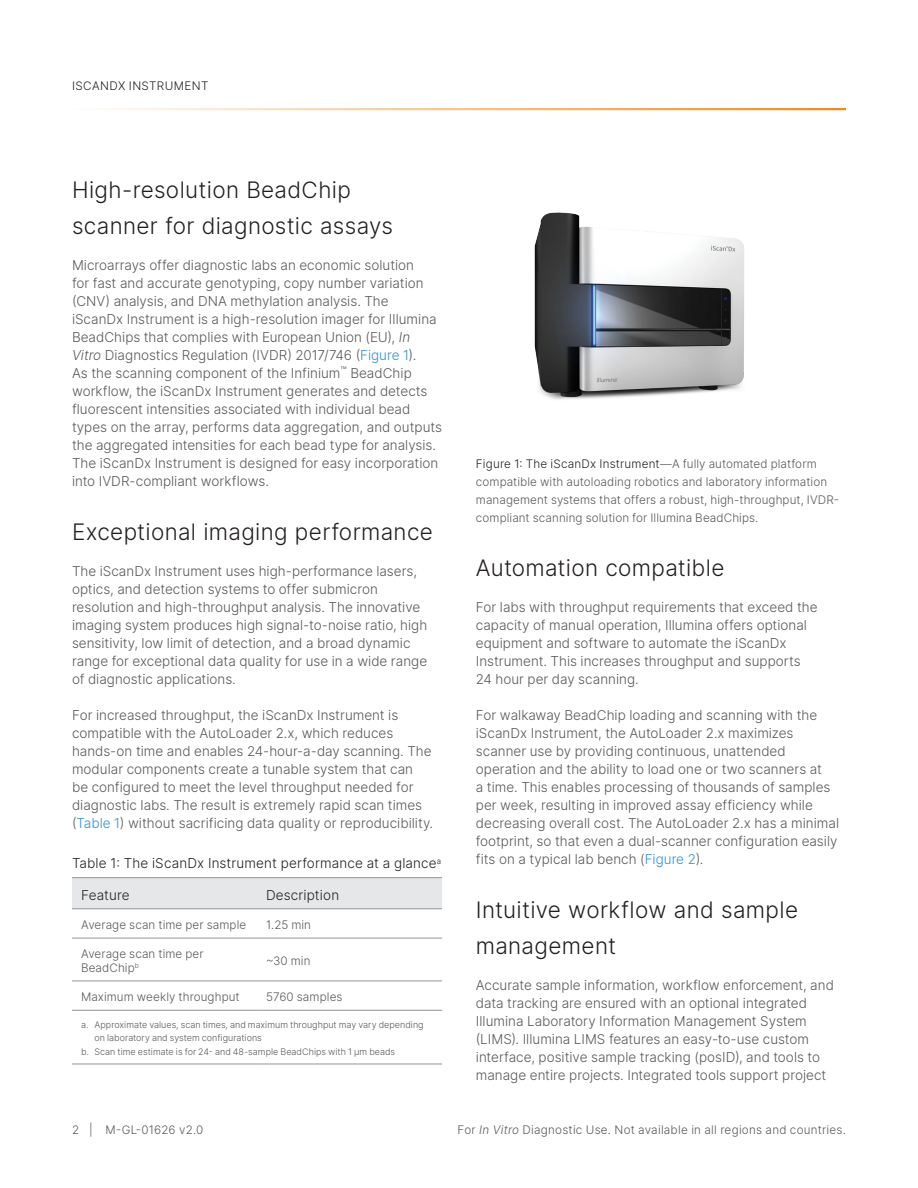
<style>
.page{position:relative;width:918px;height:1188px;background:#fff}
.page>*{position:absolute;margin:0;border:0;box-sizing:border-box;transform-origin:0 0}
.A-Head{font:300 22.5px/36px "Inter";letter-spacing:.015em;color:#231f20}
.Body_Copy{font:300 13.5px/18px "Inter";color:#57585a}
.Header_Row_A_Left_Align{font:300 13.5px "Inter";letter-spacing:.01em;color:#231f20}
.zz_For_Research_Only{font:300 11.7px/18px "Inter";letter-spacing:.01em;color:#57585a}
.Body_Row_Left_Align{font:300 11.7px/13.5px "Inter";letter-spacing:.01em;color:#57585a}
.t1{font:300 11.7px "Inter";letter-spacing:.04em;color:#231f20}
.t2{font:300 9px/13.5px "Inter";color:#57585a}
.s1{font-style:italic}
.s2{color:#3191cf}
.s3{color:#231f20}
</style>
<div class="page">
<hr style="left:72px;top:108px;width:774px;height:2px;background:#ed8b22">
<img style="left:534px;top:212px;width:210px;height:188px">
<div style="left:72px;top:878px;width:370px;height:30px;background:#e6e7e9"></div>
<hr style="left:72px;top:877px;width:185px;height:1px;background:#939598">
<hr style="left:257px;top:877px;width:185px;height:1px;background:#939598">
<hr style="left:72px;top:908px;width:185px;height:1px;background:#939598">
<hr style="left:257px;top:908px;width:185px;height:1px;background:#939598">
<hr style="left:72px;top:938px;width:185px;height:1px;background:#939598">
<hr style="left:257px;top:938px;width:185px;height:1px;background:#939598">
<hr style="left:72px;top:981px;width:185px;height:1px;background:#939598">
<hr style="left:257px;top:981px;width:185px;height:1px;background:#939598">
<hr style="left:72px;top:1010px;width:185px;height:1px;background:#939598">
<hr style="left:257px;top:1010px;width:185px;height:1px;background:#939598">
<hr style="left:72px;top:1064px;width:185px;height:1px;background:#939598">
<hr style="left:257px;top:1064px;width:185px;height:1px;background:#939598">
<p class="t1" style="left:72px;top:77px;width:21px">iScan</p>
<p class="t1" style="left:109px;top:77px;width:32px">Dx Instr</p>
<p class="t1" style="left:165px;top:77px;width:29px">ument</p>
<p class="A-Head" style="left:72px;top:172px;width:322px">High-resolution BeadChip scanner for diagnostic assays</p>
<p class="Body_Copy" style="left:72px;top:256px;width:372px">M icroarrays offer diagnostic labs an economic solution<br>for fast and accurate genotyping, copy number variation (CNV) analysis, and DNA methylation analysis. The iScanDx Instrument is a high-resolution imager for Illumina BeadChips that complies with European Union (EU), <span class="s1">In Vitro</span> Diagnostics Regulation (IVDR) 2017/746 (<span class="s2">Figure 1</span>).<br>As the scanning component of the Infinium<sup>™</sup> BeadChip workflow, the iScanDx Instrument generates and detects fluorescent intensities associated with individual bead types on the array, performs data aggregation, and outputs the aggregated intensities for each bead type for analysis.<br>The iScanDx Instrument is designed for easy incorporation into IVDR-compliant workflows.</p>
<p class="A-Head" style="left:72px;top:514px;width:362px">Exceptional imaging performance</p>
<p class="Body_Copy" style="left:72px;top:562px;width:357px">The iScanDx Instrument uses high-performance lasers, optics, and detection systems to offer submicron resolution and high-throughput analysis. The innovative imaging system produces high signal-to-noise ratio, high sensitivity, low limit of detection, and a broad dynamic range for exceptional data quality for use in a wide range of diagnostic applications.</p>
<p class="Body_Copy" style="left:72px;top:706px;width:363px">For increased throughput, the iScanDx Instrument is compatible with the AutoLoader 2.x, which reduces hands-on time and enables 24-hour-a-day scanning. The modular components create a tunable system that can<br>be configured to meet the level throughput needed for diagnostic labs. The result is extremely rapid scan times (<span class="s2">Table 1</span>) without sacrificing data quality or reproducibility.</p>
<p class="Header_Row_A_Left_Align" style="left:72px;top:854px;width:371px">Table 1: The iScanDx Instrument performance at a glance<sup>a</sup></p>
<p class="Header_Row_A_Left_Align" style="left:81px;top:885px;width:50px">Feature</p>
<p class="Header_Row_A_Left_Align" style="left:266px;top:885px;width:75px">Description</p>
<p class="Body_Row_Left_Align" style="left:81px;top:918px;width:167px">Average scan time per sample</p>
<p class="Body_Row_Left_Align" style="left:266px;top:918px;width:47px">1.25 min</p>
<p class="Body_Row_Left_Align" style="left:81px;top:947px;width:124px">Average scan time per<br>BeadChip<sup>b</sup></p>
<p class="Body_Row_Left_Align" style="left:266px;top:954px;width:46px">~30 min</p>
<p class="Body_Row_Left_Align" style="left:81px;top:990px;width:160px">Maximum weekly throughput</p>
<p class="Body_Row_Left_Align" style="left:266px;top:990px;width:78px">5760 samples</p>
<p class="t2" style="left:95px;top:1018px;width:331px;text-indent:-14px">a. Approximate values, scan times, and maximum throughput may vary depending on laboratory and system configurations</p>
<p class="t2" style="left:81px;top:1045px;width:316px">b. Scan time estimate is for 24- and 48-sample BeadChips with 1 µm beads</p>
<p class="zz_For_Research_Only" style="left:72px;top:1121px;width:133px">2 | M-GL-01626 v2.0</p>
<p class="zz_For_Research_Only" style="left:476px;top:455px;width:365px"><span class="s3">Figure 1: The iScanDx Instrument</span>—A fully automated platform compatible with autoloading robotics and laboratory information management systems that offers a robust, high-throughput, IVDR&shy;compliant scanning solution for Illumina BeadChips.</p>
<p class="A-Head" style="left:476px;top:550px;width:250px">Automation compatible</p>
<p class="Body_Copy" style="left:476px;top:598px;width:343px">For labs with throughput requirements that exceed the capacity of manual operation, Illumina offers optional equipment and software to automate the iScanDx Instrument. This increases throughput and supports 24 hour per day scanning.</p>
<p class="Body_Copy" style="left:476px;top:706px;width:365px">For walkaway BeadChip loading and scanning with the iScanDx Instrument, the AutoLoader 2.x maximizes scanner use by providing continuous, unattended operation and the ability to load one or two scanners at<br>a time. This enables processing of thousands of samples per week, resulting in improved assay efficiency while decreasing overall cost. The AutoLoader 2.x has a minimal footprint, so that even a dual-scanner configuration easily fits on a typical lab bench (<span class="s2">Figure 2</span>).</p>
<p class="A-Head" style="left:476px;top:892px;width:324px">Intuitive workflow and sample management</p>
<p class="Body_Copy" style="left:476px;top:976px;width:360px">Accurate sample information, workflow enforcement, and data tracking are ensured with an optional integrated Illumina Laboratory Information Management System (LIMS). Illumina LIMS features an easy-to-use custom interface, positive sample tracking (posID), and tools to manage entire projects. Integrated tools support project</p>
<p class="zz_For_Research_Only" style="left:458px;top:1121px;width:390px">For <span class="s1">In Vitro</span> Diagnostic Use. Not available in all regions and countries.</p>
</div>
